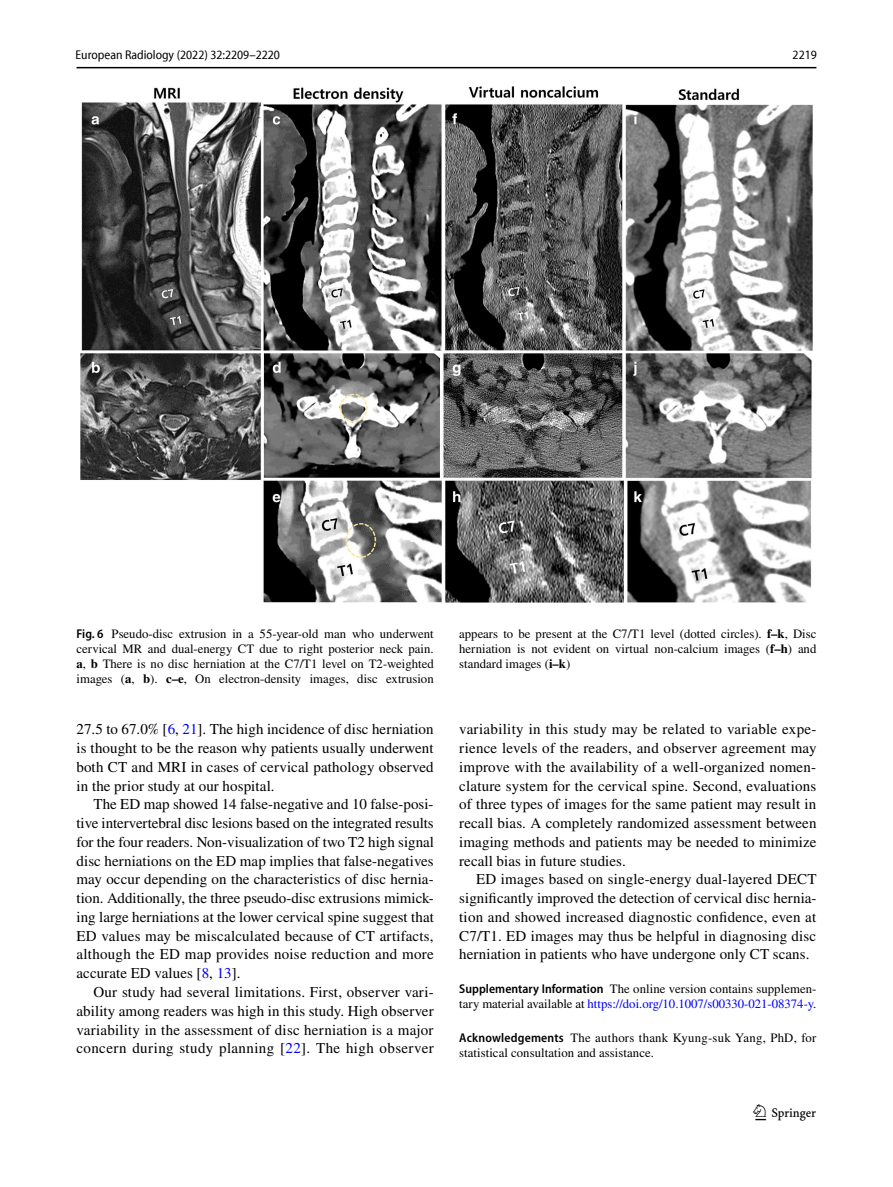
<style>
.page{position:relative;width:893px;height:1187px;background:#fff}
.page>*{position:absolute;margin:0;border:0;box-sizing:border-box;transform-origin:0 0}
.t1{font:22.5px "Springnew Regular 3";color:#000}
.t2{font:15px/18.8px "STIX";letter-spacing:.005em;color:#000;text-align:justify}
.t3{font:12.75px/15px "STIX";color:#000}
.t4{font:semi-condensed 12.75px "Myriad Pro Unic";color:#000}
.s1{font-family:"Myriad Pro";font-weight:600;font-stretch:semi-condensed}
.s2{font-weight:700}
.s3{color:#00f}
</style>
<div class="page">
<hr style="left:77px;top:67px;width:739px;height:1px;background:#000">
<img style="left:81px;top:87px;width:731px;height:516px">
<p class="t4" style="left:76px;top:50px;width:206px">European Radiology (2022) 32:2209–2220</p>
<p class="t4" style="left:793px;top:50px;width:26px">2219</p>
<p class="t3" style="left:77px;top:627px;width:359px;text-align:justify"><span class="s1">Fig. 6</span> Pseudo-disc extrusion in a 55-year-old man who underwent cervical MR and dual-energy CT due to right posterior neck pain. <span class="s2">a</span>, <span class="s2">b</span> There is no disc herniation at the C7/T1 level on T2-weighted images (<span class="s2">a</span>, <span class="s2">b</span>). <span class="s2">c–e</span>, On electron-density images, disc extrusion</p>
<p class="t3" style="left:459px;top:627px;width:359px;text-align:justify">appears to be present at the C7/T1 level (dotted circles). <span class="s2">f–k</span>, Disc herniation is not evident on virtual non-calcium images (<span class="s2">f–h</span>) and standard images (<span class="s2">i–k</span>)</p>
<p class="t2" style="left:77px;top:721px;width:359px">27.5 to 67.0% [<span class="s3">6</span>, <span class="s3">21</span>]. The high incidence of disc herniation is thought to be the reason why patients usually underwent both CT and MRI in cases of cervical pathology observed in the prior study at our hospital.</p>
<p class="t2" style="left:77px;top:796px;width:359px;text-indent:17px">The ED map showed 14 false-negative and 10 false-posi&shy;tive intervertebral disc lesions based on the integrated results for the four readers. Non-visualization of two T2 high signal disc herniations on the ED map implies that false-negatives may occur depending on the characteristics of disc hernia&shy;tion. Additionally, the three pseudo-disc extrusions mimick&shy;ing large herniations at the lower cervical spine suggest that ED values may be miscalculated because of CT artifacts, although the ED map provides noise reduction and more accurate ED values [<span class="s3">8</span>, <span class="s3">13</span>].</p>
<p class="t2" style="left:77px;top:983px;width:359px;text-indent:17px">Our study had several limitations. First, observer vari&shy;ability among readers was high in this study. High observer variability in the assessment of disc herniation is a major concern during study planning [<span class="s3">22</span>]. The high observer</p>
<p class="t2" style="left:459px;top:721px;width:359px">variability in this study may be related to variable expe&shy;rience levels of the readers, and observer agreement may improve with the availability of a well-organized nomen&shy;clature system for the cervical spine. Second, evaluations of three types of images for the same patient may result in recall bias. A completely randomized assessment between imaging methods and patients may be needed to minimize recall bias in future studies.</p>
<p class="t2" style="left:459px;top:871px;width:359px;text-indent:17px">ED images based on single-energy dual-layered DECT significantly improved the detection of cervical disc hernia&shy;tion and showed increased diagnostic confidence, even at C7/T1. ED images may thus be helpful in diagnosing disc herniation in patients who have undergone only CT scans.</p>
<p class="t3" style="left:459px;top:982px;width:359px"><span class="s1">Supplementary Information</span> The online version contains supplemen&shy;tary material available at <span class="s3">https://doi.org/10.1007/s00330-021-08374-y</span>.</p>
<p class="t3" style="left:459px;top:1030px;width:359px"><span class="s1">Acknowledgements</span> The authors thank Kyung-suk Yang, PhD, for statistical consultation and assistance.</p>
<h1 class="t1" style="left:755px;top:1104px;width:62px">1 3</h1>
</div>
